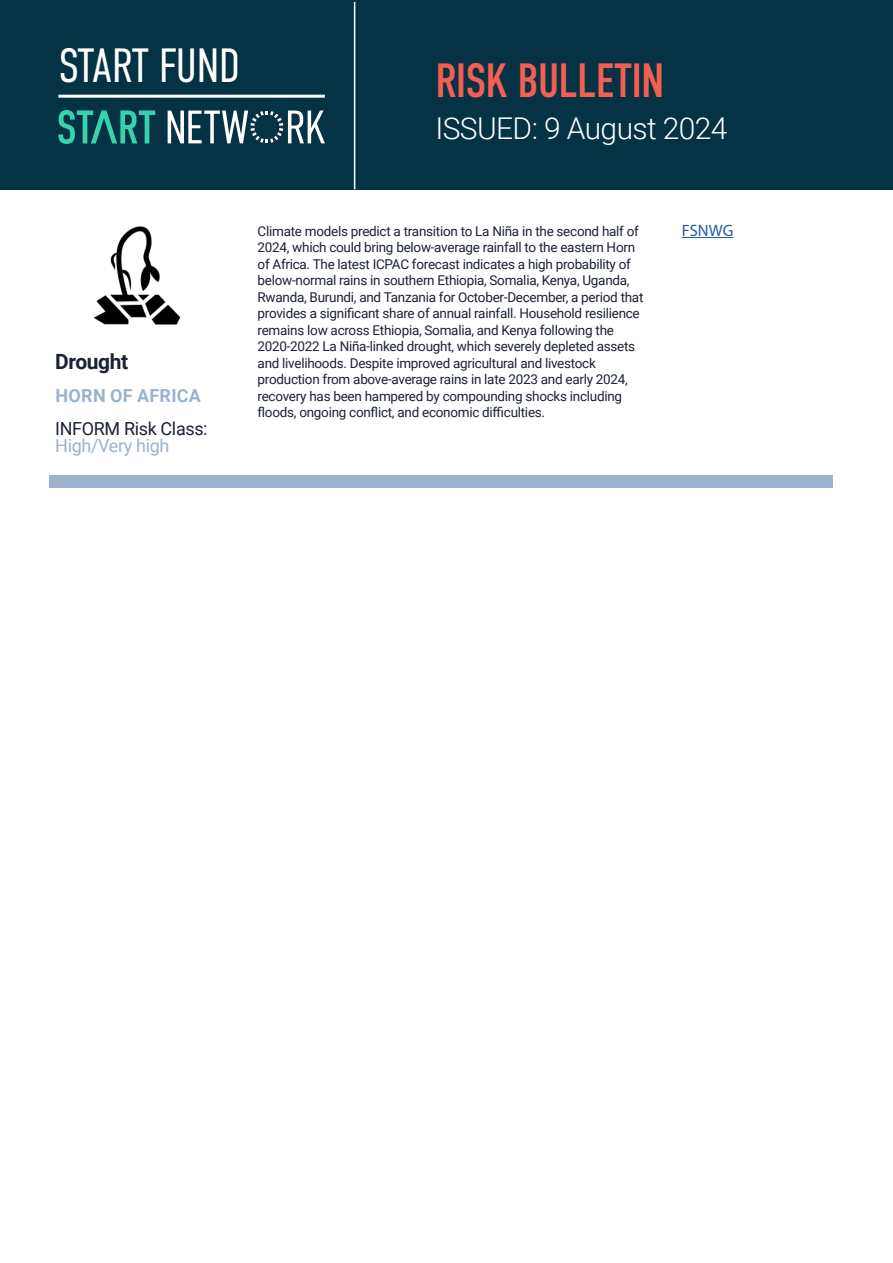
<style>
.page{position:relative;width:893px;height:1263px;background:#fff}
.page>*{position:absolute;margin:0;border:0;box-sizing:border-box;transform-origin:0 0}
.t1{font:48px "DIN Condensed";letter-spacing:-.02em;color:#f45f51}
.t2{font:300 48px "DIN Condensed";letter-spacing:-.02em;color:#fff}
.t3{font:300 30px "Roboto";letter-spacing:-.02em;color:#fff}
.t4{font:700 21px "Roboto";letter-spacing:-.02em;color:#1c2235}
.t5{font:18px "Roboto";letter-spacing:-.02em;color:#1c2235}
.t6{font:18px "Roboto";letter-spacing:-.02em;color:#9bb3ce}
.t7{font:700 18px "Roboto";letter-spacing:.015em;color:#9bb3ce}
.t8{font:16.5px "Myriad Pro";color:#215e9e}
.t9{font:13.5px/16.5px "Roboto";letter-spacing:-.02em;color:#1c2235}
</style>
<div class="page">
<div style="left:0;top:0;width:893px;height:189px;background:#053244"></div>
<hr style="left:354px;top:2px;width:1px;height:187px;background:#fff">
<hr style="left:58px;top:95px;width:267px;height:3px;background:#fff">
<svg style="left:58px;top:110px;width:97px;height:34px"></svg>
<svg style="left:168px;top:111px;width:157px;height:32px"></svg>
<hr style="left:682px;top:237px;width:51px;height:1px;background:#215e9e">
<div style="left:50px;top:475px;width:783px;height:12px;background:#9bb3ce"></div>
<img style="left:93px;top:226px;width:88px;height:99px">
<h1 class="t2" style="left:58px;top:39px;width:183px">START FUND</h1>
<h1 class="t1" style="left:435px;top:54px;width:231px">RISK BULLETIN</h1>
<h2 class="t3" style="left:435px;top:107px;width:294px">ISSUED: 9 August 2024</h2>
<h3 class="t4" style="left:55px;top:347px;width:74px">Drought</h3>
<h3 class="t7" style="left:56px;top:383px;width:147px">HORN OF AFRICA</h3>
<h3 class="t5" style="left:55px;top:416px;width:154px">INFORM Risk Class:</h3>
<h3 class="t6" style="left:55px;top:433px;width:116px">High/Very high</h3>
<p class="t9" style="left:258px;top:222px;width:387px">Climate models predict a transition to La Niña in the second half of 2024, which could bring below-average rainfall to the eastern Horn of Africa. The latest ICPAC forecast indicates a high probability of below-normal rains in southern Ethiopia, Somalia, Kenya, Uganda, Rwanda, Burundi, and Tanzania for October-December, a period that provides a significant share of annual rainfall. Household resilience remains low across Ethiopia, Somalia, and Kenya following the 2020-2022 La Niña-linked drought, which severely depleted assets and livelihoods. Despite improved agricultural and livestock production from above-average rains in late 2023 and early 2024, recovery has been hampered by compounding shocks including floods, ongoing conflict, and economic difficulties.</p>
<p class="t8" style="left:682px;top:220px;width:53px">FSNWG</p>
</div>
